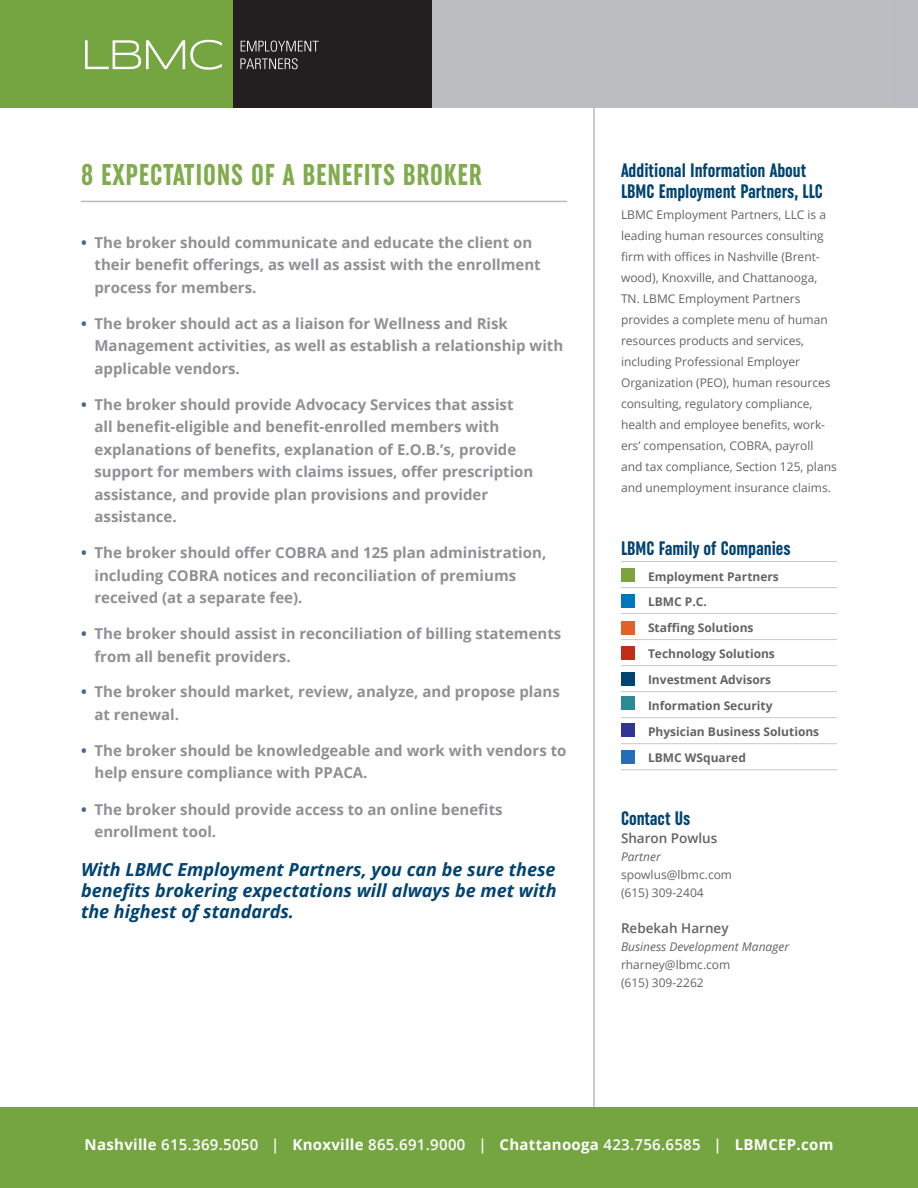
<style>
.page{position:relative;width:918px;height:1188px;background:#fff}
.page>*{position:absolute;margin:0;border:0;box-sizing:border-box;transform-origin:0 0}
.t1{font:700 extra-condensed 30px "Uniform";letter-spacing:.025em;color:#81ab4d}
.t2{font:700 extra-condensed 19.5px/21px "Uniform";color:#014371}
.t3{font:italic 700 18px/21px "Open Sans";color:#014371;text-align:justify}
.t4{font:700 15px/22.5px "Open Sans";color:#8e9093}
.t5{font:700 15px "Open Sans";letter-spacing:.02em;color:#fff}
.t6{font:600 13.5px "Open Sans";color:#636366}
.t7{font:12px/21px "Open Sans";color:#636366}
.t8{font:700 12px "Open Sans";color:#636366}
.t9{font:italic 12px "Open Sans";color:#636366}
.s1{color:#48678e}
.s2{font-weight:600}
</style>
<div class="page">
<hr style="left:593px;top:81px;width:2px;height:1036px;background:#bbbcc1">
<hr style="left:81px;top:201px;width:486px;height:1px;background:#bbbcc1">
<div style="left:0;top:1107px;width:918px;height:81px;background:#75a540"></div>
<div style="left:0;top:0;width:918px;height:108px;background:#bbbcc1"></div>
<div style="left:233px;top:0;width:198px;height:108px;background:#231f20"></div>
<div style="left:0;top:0;width:233px;height:108px;background:#75a540"></div>
<svg style="left:85px;top:40px;width:137px;height:30px"></svg>
<svg style="left:241px;top:41px;width:78px;height:11px"></svg>
<svg style="left:240px;top:58px;width:58px;height:11px"></svg>
<div style="left:621px;top:594px;width:14px;height:14px;background:#0076be"></div>
<div style="left:621px;top:672px;width:14px;height:14px;background:#014371"></div>
<div style="left:621px;top:621px;width:14px;height:14px;background:#e36227"></div>
<div style="left:621px;top:696px;width:14px;height:14px;background:#2a8c92"></div>
<div style="left:621px;top:646px;width:14px;height:14px;background:#c02d19"></div>
<div style="left:621px;top:723px;width:14px;height:14px;background:#313494"></div>
<hr style="left:621px;top:717px;width:216px;height:1px;background:#c7c8ca">
<hr style="left:621px;top:587px;width:216px;height:1px;background:#c7c8ca">
<hr style="left:621px;top:561px;width:216px;height:1px;background:#c7c8ca">
<hr style="left:621px;top:613px;width:216px;height:1px;background:#c7c8ca">
<hr style="left:621px;top:639px;width:216px;height:1px;background:#c7c8ca">
<hr style="left:621px;top:665px;width:216px;height:1px;background:#c7c8ca">
<hr style="left:621px;top:691px;width:216px;height:1px;background:#c7c8ca">
<hr style="left:621px;top:743px;width:216px;height:1px;background:#c7c8ca">
<hr style="left:621px;top:769px;width:216px;height:1px;background:#c7c8ca">
<div style="left:621px;top:750px;width:14px;height:14px;background:#236eb7"></div>
<div style="left:621px;top:568px;width:14px;height:14px;background:#7ca43d"></div>
<h1 class="t1" style="left:81px;top:157px;width:402px">8 EXPECTATIONS OF A BENEFITS BROKER</h1>
<p class="t4" style="left:94px;top:230px;width:448px;text-indent:-14px"><span class="s1">•</span> The broker should communicate and educate the client on their benefit offerings, as well as assist with the enrollment process for members.</p>
<p class="t4" style="left:94px;top:311px;width:470px;text-indent:-14px"><span class="s1">•</span> The broker should act as a liaison for Wellness and Risk<br>Management activities, as well as establish a relationship with applicable vendors.</p>
<p class="t4" style="left:94px;top:392px;width:440px;text-indent:-14px"><span class="s1">•</span> The broker should provide Advocacy Services that assist all benefit-eligible and benefit-enrolled members with explanations of benefits, explanation of E.O.B.’s, provide support for members with claims issues, offer prescription assistance, and provide plan provisions and provider assistance.</p>
<p class="t4" style="left:94px;top:541px;width:453px;text-indent:-14px"><span class="s1">•</span> The broker should offer COBRA and 125 plan administration, including COBRA notices and reconciliation of premiums received (at a separate fee).</p>
<p class="t4" style="left:94px;top:622px;width:468px;text-indent:-14px"><span class="s1">•</span> The broker should assist in reconciliation of billing statements from all benefit providers.</p>
<p class="t4" style="left:94px;top:680px;width:467px;text-indent:-14px"><span class="s1">•</span> The broker should market, review, analyze, and propose plans at renewal.</p>
<p class="t4" style="left:94px;top:739px;width:474px;text-indent:-14px"><span class="s1">•</span> The broker should be knowledgeable and work with vendors to help ensure compliance with PPACA.</p>
<p class="t4" style="left:94px;top:797px;width:410px;text-indent:-14px"><span class="s1">•</span> The broker should provide access to an online benefits enrollment tool.</p>
<p class="t3" style="left:81px;top:859px;width:477px">With LBMC Employment Partners, you can be sure these benefits brokering expectations will always be met with the highest of standards.</p>
<h2 class="t2" style="left:621px;top:159px;width:204px">Additional Information About<br>LBMC Employment Partners, LLC</h2>
<p class="t7" style="left:621px;top:203px;width:217px">LBMC Employment Partners, LLC is a leading human resources consulting firm with offices in Nashville (Brent&shy;wood), Knoxville, and Chattanooga, TN. LBMC Employment Partners provides a complete menu of human resources products and services, including Professional Employer Organization (PEO), human resources consulting, regulatory compliance, health and employee benefits, work&shy;ers’ compensation, COBRA, payroll and tax compliance, Section 125, plans and unemployment insurance claims.</p>
<h2 class="t2" style="left:621px;top:537px;width:171px">LBMC Family of Companies</h2>
<p class="t8" style="left:621px;top:568px;width:159px">• Employment Partners</p>
<p class="t8" style="left:621px;top:594px;width:87px">• LBMC P.C.</p>
<p class="t8" style="left:621px;top:619px;width:134px">• Staffing Solutions</p>
<p class="t8" style="left:621px;top:645px;width:155px">• Technology Solutions</p>
<p class="t8" style="left:621px;top:671px;width:152px">• Investment Advisors</p>
<p class="t8" style="left:621px;top:697px;width:153px">• Information Security</p>
<p class="t8" style="left:621px;top:723px;width:200px">• Physician Business Solutions</p>
<p class="t8" style="left:621px;top:749px;width:127px">• LBMC WSquared</p>
<h2 class="t2" style="left:621px;top:807px;width:71px">Contact Us</h2>
<p class="t6" style="left:621px;top:828px;width:98px">Sharon Powlus</p>
<p class="t9" style="left:621px;top:848px;width:41px">Partner</p>
<p class="t7" style="left:621px;top:865px;width:113px;line-height:18px">spowlus@lbmc.com (615) 309-2404</p>
<p class="t6" style="left:621px;top:918px;width:109px">Rebekah Harney</p>
<p class="t9" style="left:621px;top:938px;width:170px">Business Development Manager</p>
<p class="t7" style="left:621px;top:955px;width:111px;line-height:18px">rharney@lbmc.com (615) 309-2262</p>
<p class="t5" style="left:85px;top:1134px;width:750px">Nashville <span class="s2">615.369.5050 |</span> Knoxville <span class="s2">865.691.9000 |</span> Chattanooga <span class="s2">423.756.6585 |</span> LBMCEP.com</p>
</div>
